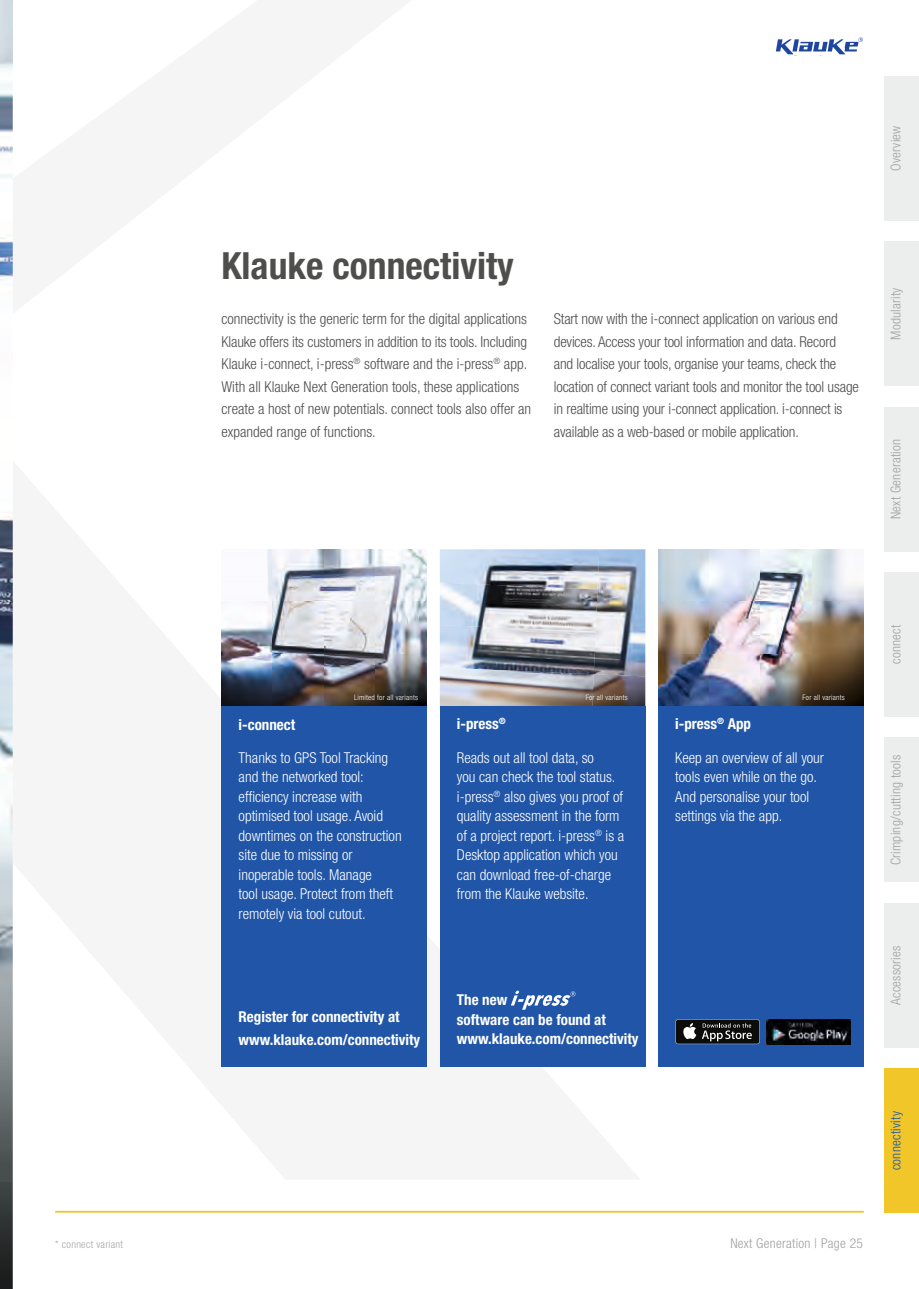
<style>
.page{position:relative;width:919px;height:1289px;background:#fff}
.page>*{position:absolute;margin:0;border:0;box-sizing:border-box;transform-origin:0 0}
.t1{font:700 condensed 37.5px "Helvetica Neue LT Pro";color:#4e4e4d}
.t2{font:300 condensed 15px/22.5px "Helvetica Neue LT Pro";letter-spacing:-.01em;color:#4e4e4d}
.t3{font:300 condensed 15px/19.5px "Helvetica Neue LT Pro";color:#fff}
.t4{font:700 condensed 15px/19.5px "Helvetica Neue LT Pro";color:#fff}
.t5{font:300 condensed 13.5px "Helvetica Neue LT Pro";letter-spacing:.02em;color:#a0a1a1}
.t6{font:300 condensed 13.5px "Helvetica Neue LT Pro";letter-spacing:.02em;color:#2055a7}
.t7{font:300 condensed 10.5px "Helvetica Neue LT Pro";letter-spacing:.03em;color:#a5a6a6}
.t8{font:300 condensed 7.5px "Helvetica Neue LT Pro";letter-spacing:.03em;color:#fff}
</style>
<div class="page">
<svg style="left:775px;top:37px;width:87px;height:17px"></svg>
<img style="left:0;top:0;width:13px;height:1288px">
<hr style="left:55px;top:1210px;width:808px;height:2px;background:#f1c628">
<img style="left:658px;top:549px;width:205px;height:158px">
<img style="left:440px;top:549px;width:153px;height:33px">
<img style="left:593px;top:549px;width:52px;height:125px">
<img style="left:440px;top:582px;width:157px;height:50px">
<img style="left:440px;top:625px;width:155px;height:49px">
<img style="left:440px;top:667px;width:154px;height:40px">
<img style="left:592px;top:674px;width:53px;height:33px">
<img style="left:221px;top:549px;width:206px;height:158px">
<div style="left:221px;top:707px;width:206px;height:360px;background:#2055a7"></div>
<div style="left:440px;top:707px;width:205px;height:360px;background:#2055a7"></div>
<div style="left:658px;top:707px;width:205px;height:360px;background:#2055a7"></div>
<svg style="left:511px;top:990px;width:64px;height:19px"></svg>
<img style="left:766px;top:1019px;width:84px;height:25px">
<div style="left:675px;top:1019px;width:84px;height:25px;background:#464646;border-radius:3px"></div>
<div style="left:675px;top:1019px;width:84px;height:24px;background:#0c0c0b;border-radius:2px"></div>
<svg style="left:683px;top:1023px;width:68px;height:18px"></svg>
<div style="left:884px;top:76px;width:34px;height:144px;background:#eceded"></div>
<div style="left:884px;top:241px;width:34px;height:145px;background:#eceded"></div>
<div style="left:884px;top:407px;width:34px;height:144px;background:#eceded"></div>
<div style="left:884px;top:572px;width:34px;height:144px;background:#eceded"></div>
<div style="left:884px;top:738px;width:34px;height:144px;background:#eceded"></div>
<div style="left:884px;top:903px;width:34px;height:144px;background:#eceded"></div>
<div style="left:884px;top:1068px;width:34px;height:144px;background:#f1c628"></div>
<p class="t7" style="left:55px;top:1238px;width:69px">* connect variant</p>
<p class="t5" style="left:887px;top:171px;width:47px;rotate:-90deg">Overview</p>
<h1 class="t1" style="left:221px;top:243px;width:294px">Klauke connectivity</h1>
<p class="t2" style="left:221px;top:307px;width:311px">connectivity is the generic term for the digital applications Klauke offers its customers in addition to its tools. Including Klauke i-connect, i-press<sup>®</sup> software and the i-press<sup>®</sup> app.<br>With all Klauke Next Generation tools, these applications create a host of new potentials. connect tools also offer an expanded range of functions.</p>
<p class="t2" style="left:554px;top:307px;width:306px">Start now with the i-connect application on various end devices. Access your tool information and data. Record and localise your tools, organise your teams, check the location of connect variant tools and monitor the tool usage in realtime using your i-connect application. i-connect is available as a web-based or mobile application.</p>
<p class="t5" style="left:887px;top:340px;width:54px;rotate:-90deg">Modularity</p>
<p class="t5" style="left:887px;top:519px;width:82px;rotate:-90deg">Next Generation</p>
<p class="t8" style="left:354px;top:693px;width:65px">Limited for all variants</p>
<p class="t8" style="left:585px;top:693px;width:44px">For all variants</p>
<p class="t8" style="left:802px;top:693px;width:44px">For all variants</p>
<p class="t4" style="left:238px;top:714px;width:58px">i-connect</p>
<p class="t4" style="left:457px;top:713px;width:50px">i-press<sup>®</sup></p>
<p class="t4" style="left:675px;top:713px;width:77px">i-press<sup>®</sup> App</p>
<p class="t3" style="left:238px;top:747px;width:164px">Thanks to GPS Tool Tracking and the networked tool: efficiency increase with optimised tool usage. Avoid downtimes on the construction site due to missing or inoperable tools. Manage<br>tool usage. Protect from theft remotely via tool cutout.</p>
<p class="t3" style="left:457px;top:747px;width:169px">Reads out all tool data, so<br>you can check the tool status. i-press<sup>®</sup> also gives you proof of quality assessment in the form of a project report. i-press<sup>®</sup> is a<br>Desktop application which you can download free-of-charge from the Klauke website.</p>
<p class="t3" style="left:675px;top:747px;width:150px">Keep an overview of all your tools even while on the go.<br>And personalise your tool settings via the app.</p>
<p class="t4" style="left:238px;top:1005px;width:183px;line-height:22.5px">Register for connectivity at www.klauke.com/connectivity</p>
<p class="t4" style="left:457px;top:989px;width:183px">The new<br>software can be found at www.klauke.com/connectivity</p>
<p class="t5" style="left:730px;top:1235px;width:134px">Next Generation | Page 25</p>
<p class="t5" style="left:887px;top:664px;width:41px;rotate:-90deg">connect</p>
<p class="t5" style="left:887px;top:865px;width:112px;rotate:-90deg">Crimping/cutting tools</p>
<p class="t5" style="left:887px;top:1005px;width:61px;rotate:-90deg">Accessories</p>
<p class="t6" style="left:887px;top:1170px;width:60px;rotate:-90deg">connectivity</p>
</div>
